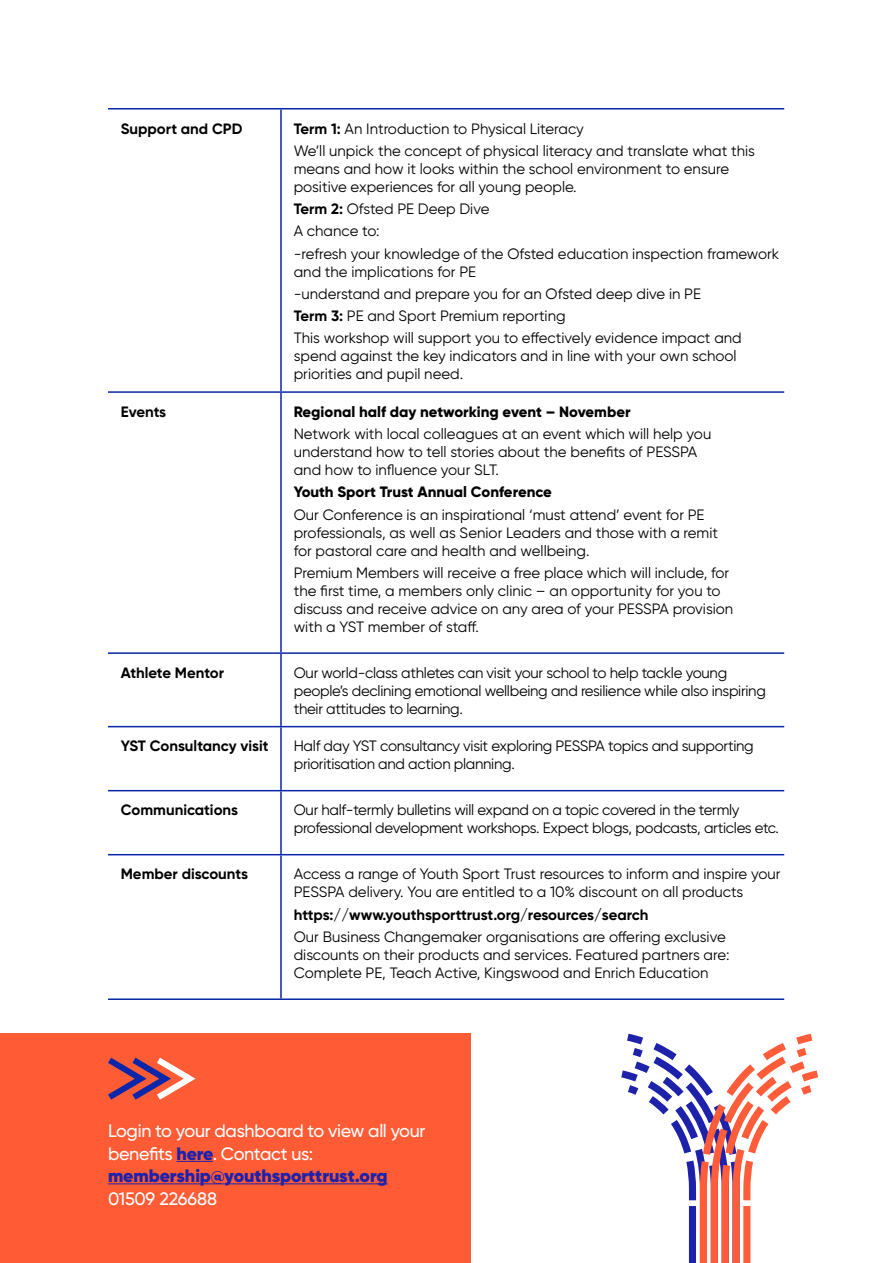
<style>
.page{position:relative;width:893px;height:1263px;background:#fff}
.page>*{position:absolute;margin:0;border:0;box-sizing:border-box;transform-origin:0 0}
.t1{font:500 18px/22.5px "Gilroy";letter-spacing:-.02em;color:#fff}
.t2{font:15px/18px "Gilroy";color:#000}
.t3{font:15px/18px "Gilroy";letter-spacing:-.02em;color:#000}
.t4{font:700 15px "Gilroy";color:#000}
.t5{font:800 15px "Gilroy";color:#000}
.s1{font-weight:700}
.s2{font-weight:900;color:#1e22aa}
</style>
<div class="page">
<hr style="left:108px;top:108px;width:173px;height:2px;background:#0a26aa">
<hr style="left:281px;top:108px;width:503px;height:2px;background:#0a26aa">
<hr style="left:280px;top:110px;width:2px;height:281px;background:#0a26aa">
<hr style="left:108px;top:391px;width:173px;height:2px;background:#0a26aa">
<hr style="left:281px;top:391px;width:503px;height:2px;background:#0a26aa">
<hr style="left:280px;top:393px;width:2px;height:259px;background:#0a26aa">
<hr style="left:108px;top:652px;width:173px;height:2px;background:#0a26aa">
<hr style="left:281px;top:652px;width:503px;height:2px;background:#0a26aa">
<hr style="left:280px;top:654px;width:2px;height:72px;background:#0a26aa">
<hr style="left:108px;top:726px;width:173px;height:1px;background:#0a26aa">
<hr style="left:281px;top:726px;width:503px;height:1px;background:#0a26aa">
<hr style="left:280px;top:727px;width:2px;height:63px;background:#0a26aa">
<hr style="left:108px;top:790px;width:173px;height:1px;background:#0a26aa">
<hr style="left:281px;top:790px;width:503px;height:1px;background:#0a26aa">
<hr style="left:280px;top:791px;width:2px;height:63px;background:#0a26aa">
<hr style="left:108px;top:854px;width:173px;height:1px;background:#0a26aa">
<hr style="left:281px;top:854px;width:503px;height:1px;background:#0a26aa">
<hr style="left:280px;top:855px;width:2px;height:143px;background:#0a26aa">
<hr style="left:108px;top:998px;width:173px;height:2px;background:#0a26aa">
<hr style="left:281px;top:998px;width:503px;height:2px;background:#0a26aa">
<div style="left:0;top:1034px;width:471px;height:229px;background:#ff5c36"></div>
<svg style="left:108px;top:1057px;width:88px;height:43px"></svg>
<hr style="left:177px;top:1161px;width:36px;height:1px;background:#1e22aa">
<hr style="left:108px;top:1183px;width:280px;height:1px;background:#1e22aa">
<svg style="left:621px;top:1034px;width:197px;height:229px"></svg>
<p class="t4" style="left:121px;top:119px;width:123px">Support and CPD</p>
<p class="t2" style="left:294px;top:117px;width:463px;line-height:22.2px"><span class="s1">Term 1:</span> An Introduction to Physical Literacy<br>We’ll unpick the concept of physical literacy and translate what this</p>
<p class="t2" style="left:294px;top:159px;width:437px">means and how it looks within the school environment to ensure positive experiences for all young people.</p>
<p class="t2" style="left:294px;top:197px;width:487px;line-height:22.2px"><span class="s1">Term 2:</span> Ofsted PE Deep Dive<br>A chance to:<br>-refresh your knowledge of the Ofsted education inspection framework</p>
<p class="t2" style="left:294px;top:260px;width:449px;line-height:22.2px">and the implications for PE<br>-understand and prepare you for an Ofsted deep dive in PE<br><span class="s1">Term 3:</span> PE and Sport Premium reporting<br>This workshop will support you to effectively evidence impact and</p>
<p class="t2" style="left:294px;top:347px;width:444px">spend against the key indicators and in line with your own school priorities and pupil need.</p>
<p class="t4" style="left:121px;top:402px;width:47px">Events</p>
<p class="t5" style="left:294px;top:402px;width:338px">Regional half day networking event – November</p>
<p class="t2" style="left:294px;top:425px;width:419px">Network with local colleagues at an event which will help you understand how to tell stories about the benefits of PESSPA and how to influence your SLT.</p>
<p class="t5" style="left:294px;top:483px;width:260px">Youth Sport Trust Annual Conference</p>
<p class="t2" style="left:294px;top:505px;width:426px">Our Conference is an inspirational ‘must attend’ event for PE professionals, as well as Senior Leaders and those with a remit for pastoral care and health and wellbeing.</p>
<p class="t2" style="left:294px;top:563px;width:441px">Premium Members will receive a free place which will include, for the first time, a members only clinic – an opportunity for you to discuss and receive advice on any area of your PESSPA provision with a YST member of staff.</p>
<p class="t4" style="left:121px;top:663px;width:105px">Athlete Mentor</p>
<p class="t3" style="left:294px;top:663px;width:474px">Our world-class athletes can visit your school to help tackle young people’s declining emotional wellbeing and resilience while also inspiring their attitudes to learning.</p>
<p class="t4" style="left:121px;top:737px;width:149px">YST Consultancy visit</p>
<p class="t3" style="left:294px;top:737px;width:462px">Half day YST consultancy visit exploring PESSPA topics and supporting prioritisation and action planning.</p>
<p class="t4" style="left:121px;top:801px;width:119px">Communications</p>
<p class="t3" style="left:294px;top:801px;width:487px">Our half-termly bulletins will expand on a topic covered in the termly professional development workshops. Expect blogs, podcasts, articles etc.</p>
<p class="t4" style="left:121px;top:865px;width:129px">Member discounts</p>
<p class="t2" style="left:294px;top:865px;width:488px">Access a range of Youth Sport Trust resources to inform and inspire your<br>PESSPA delivery. You are entitled to a 10% discount on all products</p>
<p class="t4" style="left:294px;top:905px;width:356px">https://www.youthsporttrust.org/resources/search</p>
<p class="t2" style="left:294px;top:927px;width:437px">Our Business Changemaker organisations are offering exclusive discounts on their products and services. Featured partners are:<br>Complete PE, Teach Active, Kingswood and Enrich Education</p>
<p class="t1" style="left:108px;top:1119px;width:319px">Login to your dashboard to view all your benefits <span class="s2">here</span>. Contact us: <span class="s2">membership@youthsporttrust.org</span></p>
<p class="t1" style="left:108px;top:1187px;width:111px">01509 226688</p>
</div>
